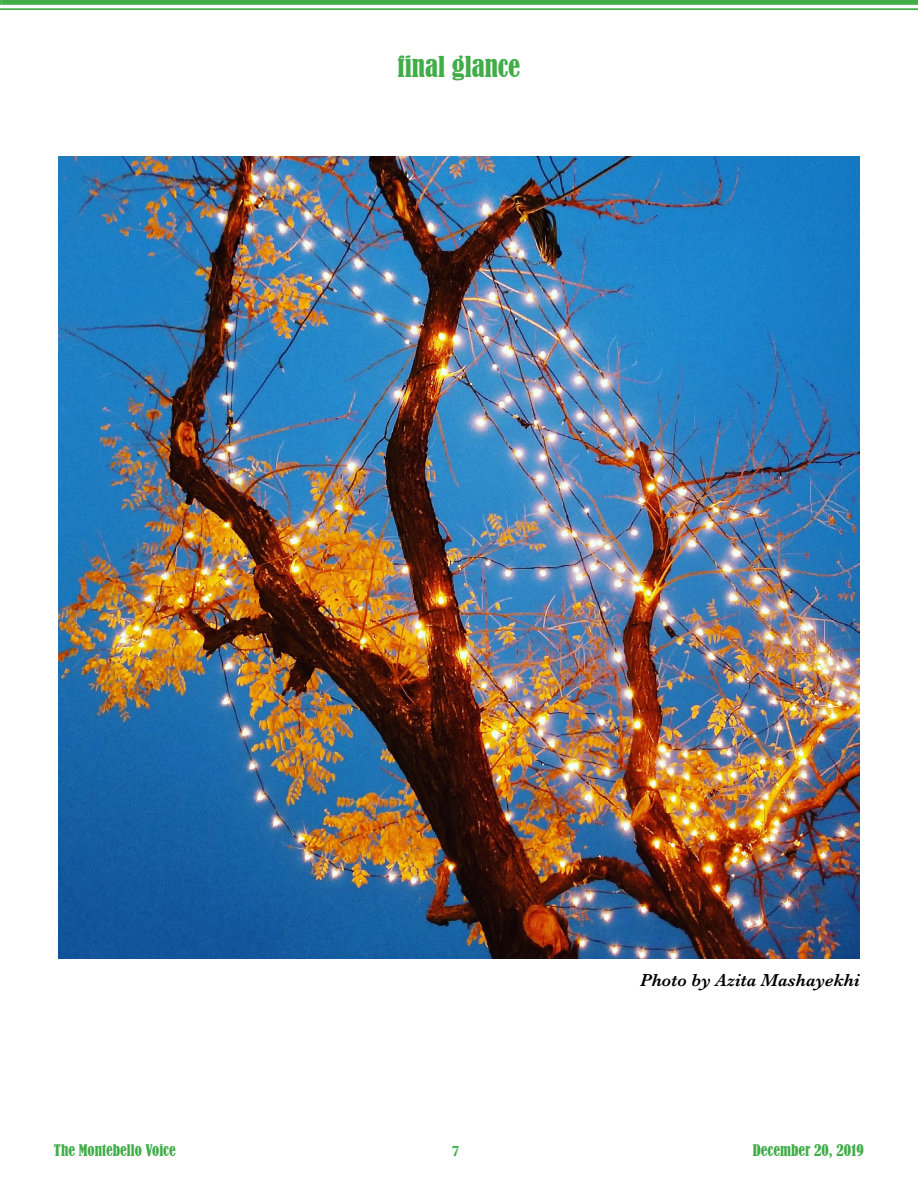
<style>
.page{position:relative;width:918px;height:1188px;background:#fff}
.page>*{position:absolute;margin:0;border:0;box-sizing:border-box;transform-origin:0 0}
.t1{font:condensed 27px "Bernard";color:#41ad49}
.t2{font:italic 600 18px "Baskerville";color:#000}
.t3{font:condensed 15px "Bernard";color:#41ad49}
.t4{font:700 15px "Baskerville";color:#41ad49}
</style>
<div class="page">
<svg style="left:0;top:0;width:2px;height:10px"></svg>
<div style="left:2px;top:0;width:916px;height:5px;background:#41ad49"></div>
<hr style="left:2px;top:8px;width:916px;height:2px;background:#41ad49">
<img style="left:58px;top:157px;width:802px;height:801px">
<h1 class="t1" style="left:398px;top:51px;width:124px">final glance</h1>
<p class="t2" style="left:640px;top:968px;width:221px">Photo by Azita Mashayekhi</p>
<p class="t3" style="left:54px;top:1141px;width:123px">The Montebello Voice</p>
<p class="t4" style="left:451px;top:1140px;width:10px">7</p>
<p class="t3" style="left:753px;top:1141px;width:113px">December 20, 2019</p>
</div>
